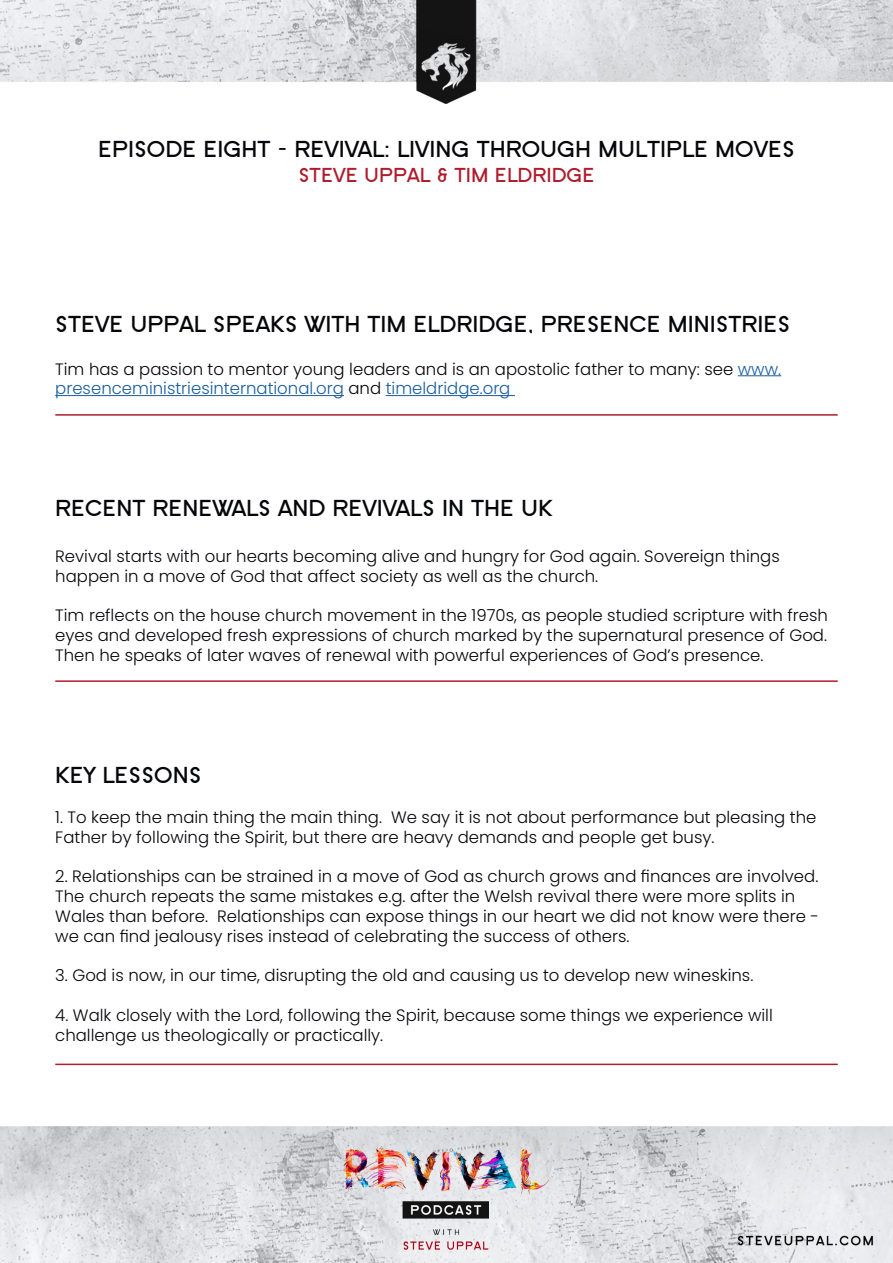
<style>
.page{position:relative;width:893px;height:1263px;background:#fff}
.page>*{position:absolute;margin:0;border:0;box-sizing:border-box;transform-origin:0 0}
.t1{font:700 24px "SF New Republic SC";color:#05060a}
.t2{font:700 21px "SF New Republic SC";color:#ae1d2d}
.t3{font:300 16.5px/19.8px "Poppins";color:#05060a}
.s1{color:#175d9e}
</style>
<div class="page">
<img style="left:0;top:0;width:893px;height:1263px">
<hr style="left:55px;top:414px;width:783px;height:2px;background:#ad1d2c">
<hr style="left:738px;top:375px;width:43px;height:1px;background:#175d9e">
<hr style="left:55px;top:395px;width:289px;height:1px;background:#175d9e">
<hr style="left:386px;top:395px;width:129px;height:1px;background:#175d9e">
<hr style="left:55px;top:680px;width:783px;height:2px;background:#ad1d2c">
<hr style="left:55px;top:1063px;width:783px;height:2px;background:#ad1d2c">
<p class="t1" style="left:98px;top:136px;width:698px">EPISODE EIGHT - REVIVAL: LIVING THROUGH MULTIPLE MOVES</p>
<p class="t2" style="left:298px;top:164px;width:298px">STEVE UPPAL &amp; TIM ELDRIDGE</p>
<p class="t1" style="left:55px;top:311px;width:737px">STEVE UPPAL SPEAKS WITH TIM ELDRIDGE, PRESENCE MINISTRIES</p>
<p class="t3" style="left:55px;top:359px;width:727px">Tim has a passion to mentor young leaders and is an apostolic father to many: see <span class="s1">www. presenceministriesinternational.org</span> and <span class="s1">timeldridge.org</span></p>
<p class="t1" style="left:55px;top:495px;width:499px">RECENT RENEWALS AND REVIVALS IN THE UK</p>
<p class="t3" style="left:55px;top:546px;width:726px">Revival starts with our hearts becoming alive and hungry for God again. Sovereign things happen in a move of God that affect society as well as the church.</p>
<p class="t3" style="left:55px;top:606px;width:774px;text-align:justify">Tim reflects on the house church movement in the 1970s, as people studied scripture with fresh eyes and developed fresh expressions of church marked by the supernatural presence of God.<br>Then he speaks of later waves of renewal with powerful experiences of God’s presence.</p>
<p class="t1" style="left:55px;top:762px;width:148px">KEY LESSONS</p>
<p class="t3" style="left:55px;top:807px;width:763px">1. To keep the main thing the main thing. We say it is not about performance but pleasing the<br>Father by following the Spirit, but there are heavy demands and people get busy.</p>
<p class="t3" style="left:55px;top:867px;width:765px">2. Relationships can be strained in a move of God as church grows and finances are involved.<br>The church repeats the same mistakes e.g. after the Welsh revival there were more splits in Wales than before. Relationships can expose things in our heart we did not know were there - we can find jealousy rises instead of celebrating the success of others.</p>
<p class="t3" style="left:55px;top:966px;width:700px">3. God is now, in our time, disrupting the old and causing us to develop new wineskins.</p>
<p class="t3" style="left:55px;top:1005px;width:719px">4. Walk closely with the Lord, following the Spirit, because some things we experience will challenge us theologically or practically.</p>
</div>
